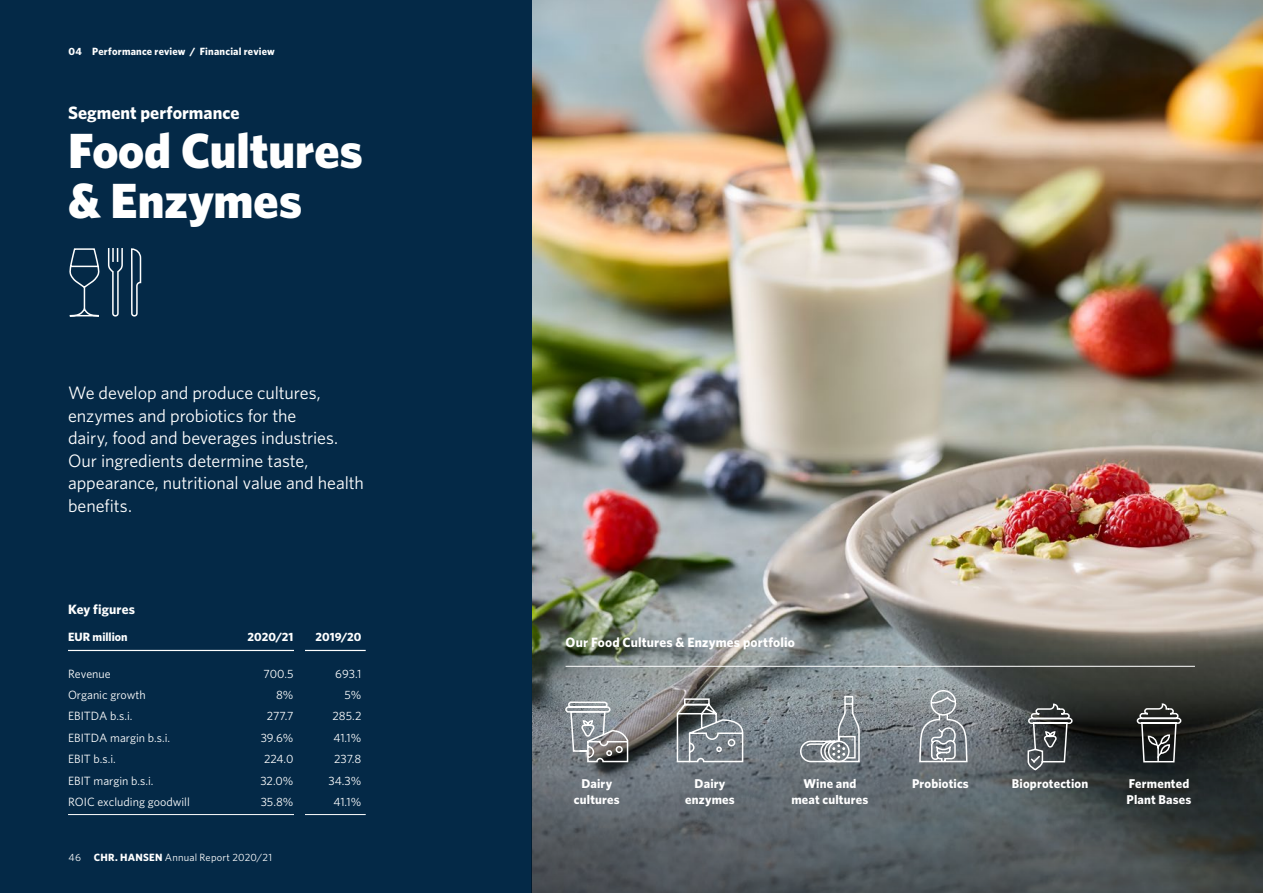
<style>
.page{position:relative;width:1263px;height:893px;background:#fff}
.page>*{position:absolute;margin:0;border:0;box-sizing:border-box;transform-origin:0 0}
.t1{font:900 49.5px/49.5px "Whitney";color:#fff}
.t2{font:18px/22.5px "Whitney";letter-spacing:-.005em;color:#fff}
.t3{font:700 18px "Whitney";color:#fff}
.t4{font:700 13.5px "Whitney";letter-spacing:.01em;color:#fff}
.t5{font:700 12.75px/16.5px "Whitney";letter-spacing:.015em;color:#fff;text-align:center}
.t6{font:12px "Whitney";color:#fff}
.t7{font:700 12px "Whitney";color:#fff}
.t8{font:700 10.5px "Whitney";letter-spacing:.015em;color:#fff}
.t9{font:10.5px "Whitney";letter-spacing:.02em;color:#fff}
.s1{font-weight:700}
</style>
<div class="page">
<img style="left:531px;top:0;width:732px;height:647px">
<div style="left:0;top:0;width:531px;height:893px;background:#042947"></div>
<svg style="left:531px;top:647px;width:732px;height:246px;background:#555b5e"></svg>
<svg style="left:676px;top:698px;width:68px;height:65px;background:#7d8488"></svg>
<svg style="left:1027px;top:703px;width:46px;height:68px;background:#56595b"></svg>
<svg style="left:564px;top:701px;width:66px;height:62px;background:#93969a"></svg>
<svg style="left:799px;top:695px;width:61px;height:68px;background:#8f969b"></svg>
<svg style="left:1136px;top:703px;width:46px;height:60px;background:#484948"></svg>
<svg style="left:918px;top:689px;width:50px;height:74px;background:#949a9e"></svg>
<svg style="left:69px;top:248px;width:73px;height:69px"></svg>
<hr style="left:566px;top:666px;width:629px;height:1px;background:#fff">
<hr style="left:68px;top:650px;width:298px;height:1px;background:#fff">
<hr style="left:68px;top:814px;width:298px;height:1px;background:#fff">
<div style="left:294px;top:631px;width:11px;height:191px;background:#042947"></div>
<p class="t8" style="left:68px;top:44px;width:208px">04 Performance review / Financial review</p>
<p class="t3" style="left:68px;top:100px;width:173px">Segment performance</p>
<h1 class="t1" style="left:68px;top:125px;width:296px">Food Cultures &amp; Enzymes</h1>
<p class="t2" style="left:68px;top:381px;width:297px">We develop and produce cultures, enzymes and probiotics for the<br>dairy, food and beverages industries.<br>Our ingredients determine taste, appearance, nutritional value and health benefits.</p>
<p class="t4" style="left:68px;top:600px;width:68px">Key figures</p>
<p class="t7" style="left:68px;top:629px;width:61px">EUR million</p>
<p class="t7" style="left:248px;top:629px;width:47px">2020/21</p>
<p class="t7" style="left:316px;top:629px;width:47px">2019/20</p>
<p class="t6" style="left:68px;top:665px;width:44px">Revenue</p>
<p class="t6" style="left:264px;top:665px;width:31px">700.5</p>
<p class="t6" style="left:335px;top:665px;width:28px">693.1</p>
<p class="t6" style="left:68px;top:687px;width:79px">Organic growth</p>
<p class="t6" style="left:276px;top:687px;width:19px">8%</p>
<p class="t6" style="left:344px;top:687px;width:18px">5%</p>
<p class="t6" style="left:68px;top:708px;width:66px">EBITDA b.s.i.</p>
<p class="t6" style="left:267px;top:708px;width:28px">277.7</p>
<p class="t6" style="left:332px;top:708px;width:30px">285.2</p>
<p class="t6" style="left:68px;top:730px;width:104px">EBITDA margin b.s.i.</p>
<p class="t6" style="left:261px;top:730px;width:34px">39.6%</p>
<p class="t6" style="left:333px;top:730px;width:29px">41.1%</p>
<p class="t6" style="left:68px;top:751px;width:49px">EBIT b.s.i.</p>
<p class="t6" style="left:264px;top:751px;width:31px">224.0</p>
<p class="t6" style="left:334px;top:751px;width:29px">237.8</p>
<p class="t6" style="left:68px;top:772px;width:87px">EBIT margin b.s.i.</p>
<p class="t6" style="left:260px;top:772px;width:35px">32.0%</p>
<p class="t6" style="left:328px;top:772px;width:35px">34.3%</p>
<p class="t6" style="left:68px;top:794px;width:123px">ROIC excluding goodwill</p>
<p class="t6" style="left:261px;top:794px;width:34px">35.8%</p>
<p class="t6" style="left:333px;top:794px;width:29px">41.1%</p>
<p class="t9" style="left:68px;top:850px;width:205px">46 <span class="s1">CHR. HANSEN</span> Annual Report 2020/21</p>
<p class="t4" style="left:566px;top:633px;width:231px">Our Food Cultures &amp; Enzymes portfolio</p>
<p class="t5" style="left:574px;top:775px;width:47px">Dairy cultures</p>
<p class="t5" style="left:695px;top:775px;width:32px">Dairy</p>
<p class="t5" style="left:912px;top:775px;width:58px">Probiotics</p>
<p class="t5" style="left:791px;top:775px;width:78px">Wine and meat cultures</p>
<p class="t5" style="left:1012px;top:775px;width:78px">Bioprotection</p>
<p class="t5" style="left:1126px;top:775px;width:66px;text-align:left">Fermented<br>Plant Bases</p>
<p class="t5" style="left:685px;top:791px;width:51px">enzymes</p>
</div>
